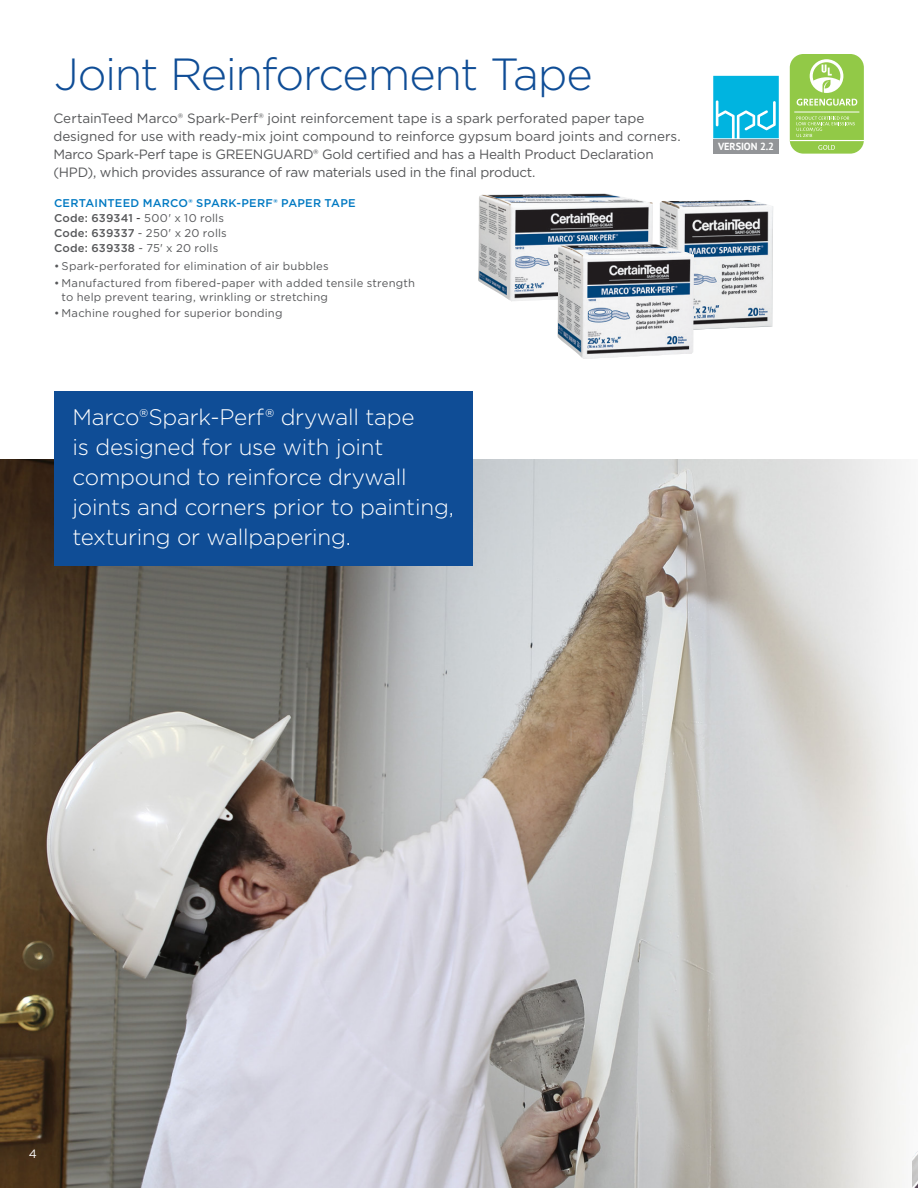
<style>
.page{position:relative;width:918px;height:1188px;background:#fff}
.page>*{position:absolute;margin:0;border:0;box-sizing:border-box;transform-origin:0 0}
.BLUE_ALL_CAPS_HEADS{font:300 45px "Gotham";letter-spacing:-.035em;color:#0f4d96}
.NEW_NEW_Bullets{font:300 22.5px/30px "Gotham";letter-spacing:-.01em;color:#fff}
.NEW_BODY_COPY{font:13.5px/18px "Gotham";letter-spacing:-.015em;color:#57585a}
.t1{font:12px "Gotham";color:#fff}
.N_-_Body_Copy{font:11.25px/13.5px "Gotham";letter-spacing:.02em;color:#57585a}
.N_-_Code_style{font:11.25px "Gotham";letter-spacing:.015em;color:#57585a}
.All_Cap_SMALL_Blue_H{font:500 11.25px "Gotham";letter-spacing:.02em;color:#0079c2}
.t2{font:700 10.35px "PT Sans";letter-spacing:-.005em;color:#fff}
.s1{font-weight:500}
.s2{color:#231f20}
</style>
<div class="page">
<img style="left:0;top:459px;width:912px;height:729px">
<img style="left:478px;top:193px;width:175px;height:109px">
<img style="left:660px;top:200px;width:113px;height:130px">
<img style="left:558px;top:244px;width:136px;height:115px">
<div style="left:790px;top:54px;width:74px;height:100px;background:#92c947;border-radius:14px"></div>
<hr style="left:790px;top:140px;width:74px;height:1px;background:#fff">
<svg style="left:818px;top:145px;width:17px;height:5px"></svg>
<svg style="left:810px;top:59px;width:33px;height:34px"></svg>
<svg style="left:797px;top:117px;width:58px;height:20px"></svg>
<hr style="left:794px;top:112px;width:65px;height:1px;background:#fff">
<svg style="left:797px;top:99px;width:60px;height:7px"></svg>
<div style="left:54px;top:392px;width:418px;height:174px;background:#0f4d96"></div>
<svg style="left:713px;top:76px;width:66px;height:62px;background:#1fbde3"></svg>
<div style="left:713px;top:140px;width:66px;height:14px;background:#939598"></div>
<img style="left:912px;top:860px;width:6px;height:328px">
<p class="BLUE_ALL_CAPS_HEADS" style="left:54px;top:46px;width:540px">Joint Reinforcement Tape</p>
<p class="NEW_BODY_COPY" style="left:53px;top:109px;width:629px">CertainTeed Marco® Spark-Perf® joint reinforcement tape is a spark perforated paper tape designed for use with ready-mix joint compound to reinforce gypsum board joints and corners.<br>Marco Spark-Perf tape is GREENGUARD® Gold certified and has a Health Product Declaration (HPD), which provides assurance of raw materials used in the final product.</p>
<p class="All_Cap_SMALL_Blue_H" style="left:54px;top:196px;width:303px">CERTAINTEED MARCO® SPARK-PERF® PAPER TAPE</p>
<p class="N_-_Code_style" style="left:54px;top:211px;width:171px"><span class="s1">Code: 639341</span> <span class="s2">-</span> 500' x 10 rolls</p>
<p class="N_-_Code_style" style="left:54px;top:226px;width:174px"><span class="s1">Code: 639337</span> - 250' x 20 rolls</p>
<p class="N_-_Code_style" style="left:54px;top:241px;width:166px"><span class="s1">Code: 639338</span> - 75' x 20 rolls</p>
<p class="N_-_Body_Copy" style="left:54px;top:259px;width:276px">• Spark-perforated for elimination of air bubbles</p>
<p class="N_-_Body_Copy" style="left:62px;top:276px;width:355px;text-indent:-8px">• Manufactured from fibered-paper with added tensile strength to help prevent tearing, wrinkling or stretching</p>
<p class="N_-_Body_Copy" style="left:54px;top:306px;width:230px">• Machine roughed for superior bonding</p>
<p class="NEW_NEW_Bullets" style="left:73px;top:402px;width:383px">Marco®Spark-Perf® drywall tape<br>is designed for use with joint compound to reinforce drywall joints and corners prior to painting, texturing or wallpapering.</p>
<p class="t2" style="left:718px;top:140px;width:58px">VERSION 2.2</p>
<p class="t1" style="left:29px;top:1146px;width:10px">4</p>
</div>
